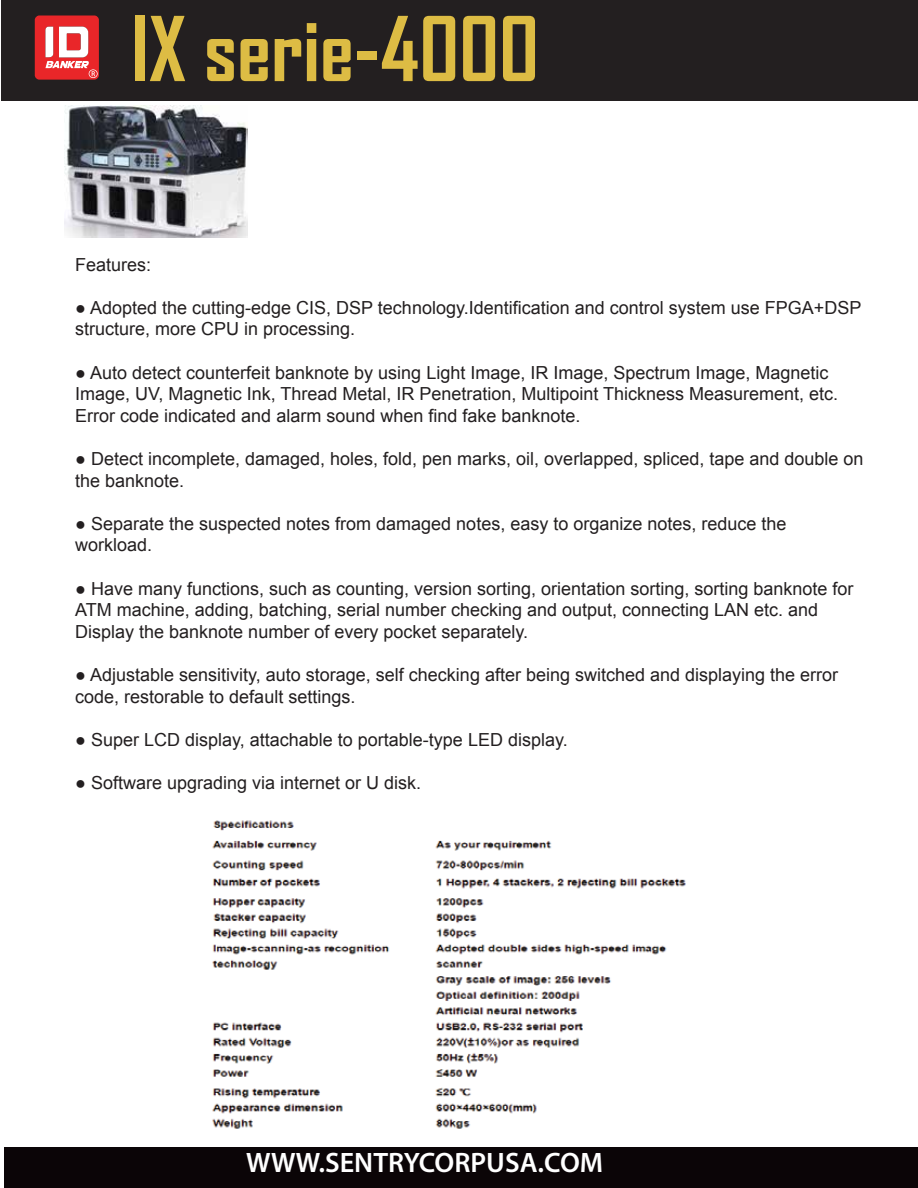
<style>
.page{position:relative;width:918px;height:1188px;background:#fff}
.page>*{position:absolute;margin:0;border:0;box-sizing:border-box;transform-origin:0 0}
.t1{font:700 85.35px "Agency FB";color:#ddbc44}
.t2{font:600 28.2px "Myriad Pro";color:#fff}
.t3{font:18px/21.6px "Arial";color:#231f20}
</style>
<div class="page">
<img style="left:64px;top:106px;width:184px;height:131px">
<div style="left:4px;top:1147px;width:914px;height:41px;background:#0b0507"></div>
<div style="left:1px;top:0;width:917px;height:101px;background:#231f20"></div>
<svg style="left:35px;top:16px;width:64px;height:64px;background:#ea6163"></svg>
<img style="left:212px;top:820px;width:474px;height:309px">
<h1 class="t1" style="left:131px;top:-4px;width:410px">IX serie-4000</h1>
<p class="t3" style="left:75px;top:254px;width:78px">Features:</p>
<p class="t3" style="left:75px;top:297px;width:788px">● Adopted the cutting-edge CIS, DSP technology.Identification and control system use FPGA+DSP structure, more CPU in processing.</p>
<p class="t3" style="left:75px;top:362px;width:765px">● Auto detect counterfeit banknote by using Light Image, IR Image, Spectrum Image, Magnetic<br>Image, UV, Magnetic Ink, Thread Metal, IR Penetration, Multipoint Thickness Measurement, etc.<br>Error code indicated and alarm sound when find fake banknote.</p>
<p class="t3" style="left:75px;top:448px;width:790px">● Detect incomplete, damaged, holes, fold, pen marks, oil, overlapped, spliced, tape and double on the banknote.</p>
<p class="t3" style="left:75px;top:513px;width:713px">● Separate the suspected notes from damaged notes, easy to organize notes, reduce the workload.</p>
<p class="t3" style="left:75px;top:578px;width:780px">● Have many functions, such as counting, version sorting, orientation sorting, sorting banknote for<br>ATM machine, adding, batching, serial number checking and output, connecting LAN etc. and<br>Display the banknote number of every pocket separately.</p>
<p class="t3" style="left:75px;top:664px;width:764px">● Adjustable sensitivity, auto storage, self checking after being switched and displaying the error code, restorable to default settings.</p>
<p class="t3" style="left:75px;top:729px;width:494px">● Super LCD display, attachable to portable-type LED display.</p>
<p class="t3" style="left:75px;top:772px;width:348px">● Software upgrading via internet or U disk.</p>
<h2 class="t2" style="left:246px;top:1145px;width:359px">WWW.SENTRYCORPUSA.COM</h2>
</div>
